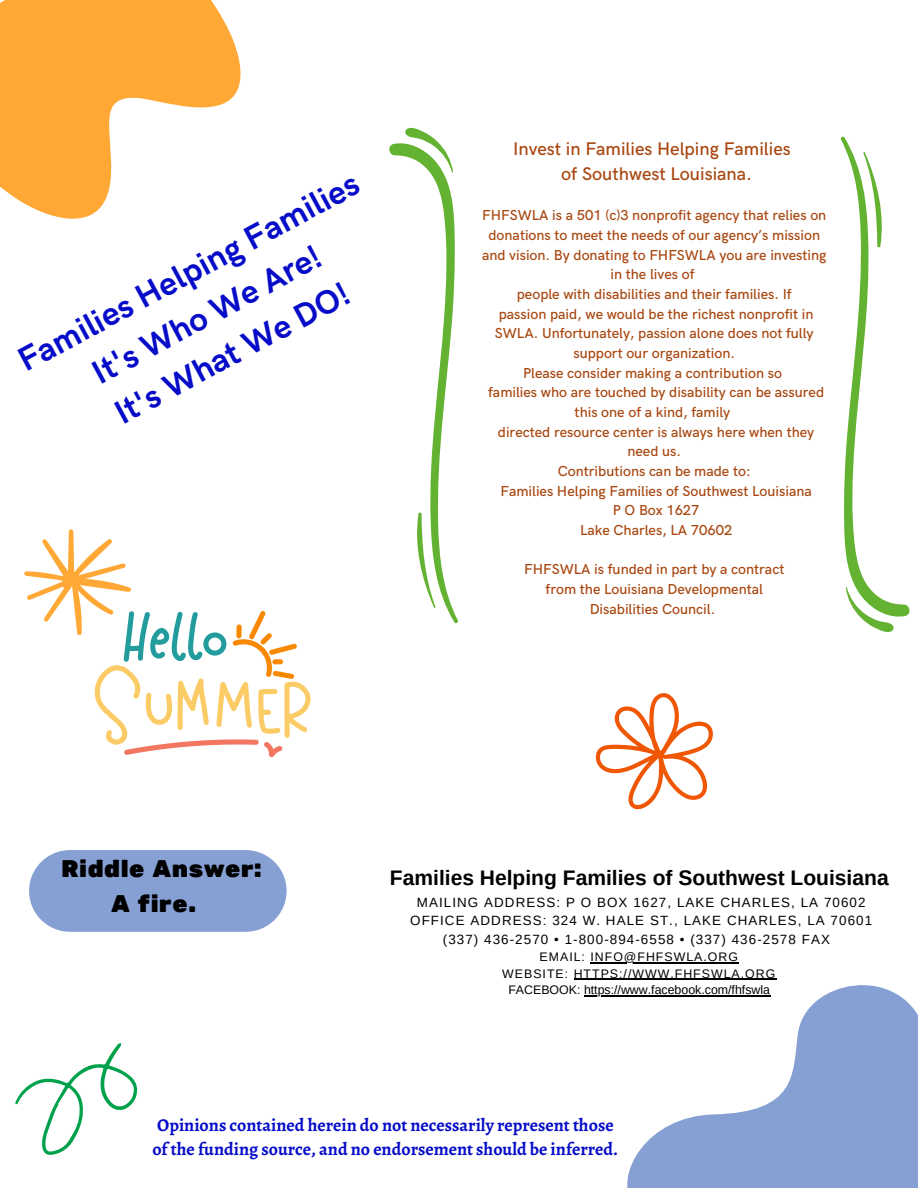
<style>
.page{position:relative;width:918px;height:1188px;background:#fff}
.page>*{position:absolute;margin:0;border:0;box-sizing:border-box;transform-origin:0 0}
.t1{font:700 33.6px/46.2px "HK Grotesk";color:#060cc8;text-align:center}
.t2{font:24px/34.8px "Rubik One";letter-spacing:.02em;color:#000}
.t3{font:700 21px "Arimo";color:#000}
.t4{font:500 18.45px/25px "HK Grotesk";color:#a84710;text-align:center}
.t5{font:700 18px/24.6px "Alegreya";color:#060cc8}
.t6{font:500 14.55px/19.6px "HK Grotesk";color:#a84710;text-align:center}
.t7{font:13.35px "Arimo";letter-spacing:.08em;color:#000}
.t8{font:12.3px/16.5px "Arimo";letter-spacing:.08em;color:#000;text-align:center}
</style>
<div class="page">
<svg style="left:0;top:0;width:241px;height:219px;fill:#ffa835"></svg>
<svg style="left:594px;top:963px;width:324px;height:225px;fill:#86a0d4"></svg>
<svg style="left:595px;top:693px;width:118px;height:116px"></svg>
<div style="left:29px;top:850px;width:258px;height:82px;background:#86a0d4;border-radius:41px"></div>
<svg style="left:389px;top:127px;width:69px;height:497px"></svg>
<svg style="left:840px;top:136px;width:70px;height:496px"></svg>
<svg style="left:15px;top:1043px;width:123px;height:112px"></svg>
<svg style="left:24px;top:529px;width:287px;height:228px"></svg>
<hr style="left:590px;top:962px;width:149px;height:1px;background:#000">
<hr style="left:574px;top:979px;width:202px;height:1px;background:#000">
<hr style="left:584px;top:995px;width:186px;height:1px;background:#000">
<h1 class="t1" style="left:10px;top:342px;width:384px;rotate:-28deg">Families Helping Families<br>It's Who We Are!<br>It's What We DO!</h1>
<p class="t4" style="left:513px;top:137px;width:279px">Invest in Families Helping Families of Southwest Louisiana.</p>
<p class="t6" style="left:482px;top:206px;width:346px">FHFSWLA is a 501 (c)3 nonprofit agency that relies on donations to meet the needs of our agency’s mission and vision. By donating to FHFSWLA you are investing in the lives of<br>people with disabilities and their families. If<br>passion paid, we would be the richest nonprofit in SWLA. Unfortunately, passion alone does not fully support our organization.<br>Please consider making a contribution so<br>families who are touched by disability can be assured this one of a kind, family<br>directed resource center is always here when they need us.<br>Contributions can be made to:<br>Families Helping Families of Southwest Louisiana<br>P O Box 1627<br>Lake Charles, LA 70602</p>
<p class="t6" style="left:524px;top:560px;width:262px">FHFSWLA is funded in part by a contract from the Louisiana Developmental<br>Disabilities Council.</p>
<h2 class="t2" style="left:111px;top:852px;width:152px;text-indent:-50px">Riddle Answer:<br>A fire.</h2>
<h3 class="t3" style="left:390px;top:866px;width:500px">Families Helping Families of Southwest Louisiana</h3>
<p class="t7" style="left:417px;top:895px;width:450px">MAILING ADDRESS: P O BOX 1627, LAKE CHARLES, LA 70602</p>
<p class="t7" style="left:410px;top:913px;width:463px">OFFICE ADDRESS: 324 W. HALE ST., LAKE CHARLES, LA 70601</p>
<p class="t7" style="left:443px;top:932px;width:389px">(337) 436-2570 • 1-800-894-6558 • (337) 436-2578 FAX</p>
<p class="t8" style="left:502px;top:949px;width:275px">EMAIL: INFO@FHFSWLA.ORG<br>WEBSITE: HTTPS://WWW.FHFSWLA.ORG<br>FACEBOOK: https://www.facebook.com/fhfswla</p>
<p class="t5" style="left:152px;top:1112px;width:467px">Opinions contained herein do not necessarily represent those of the funding source, and no endorsement should be inferred.</p>
</div>
